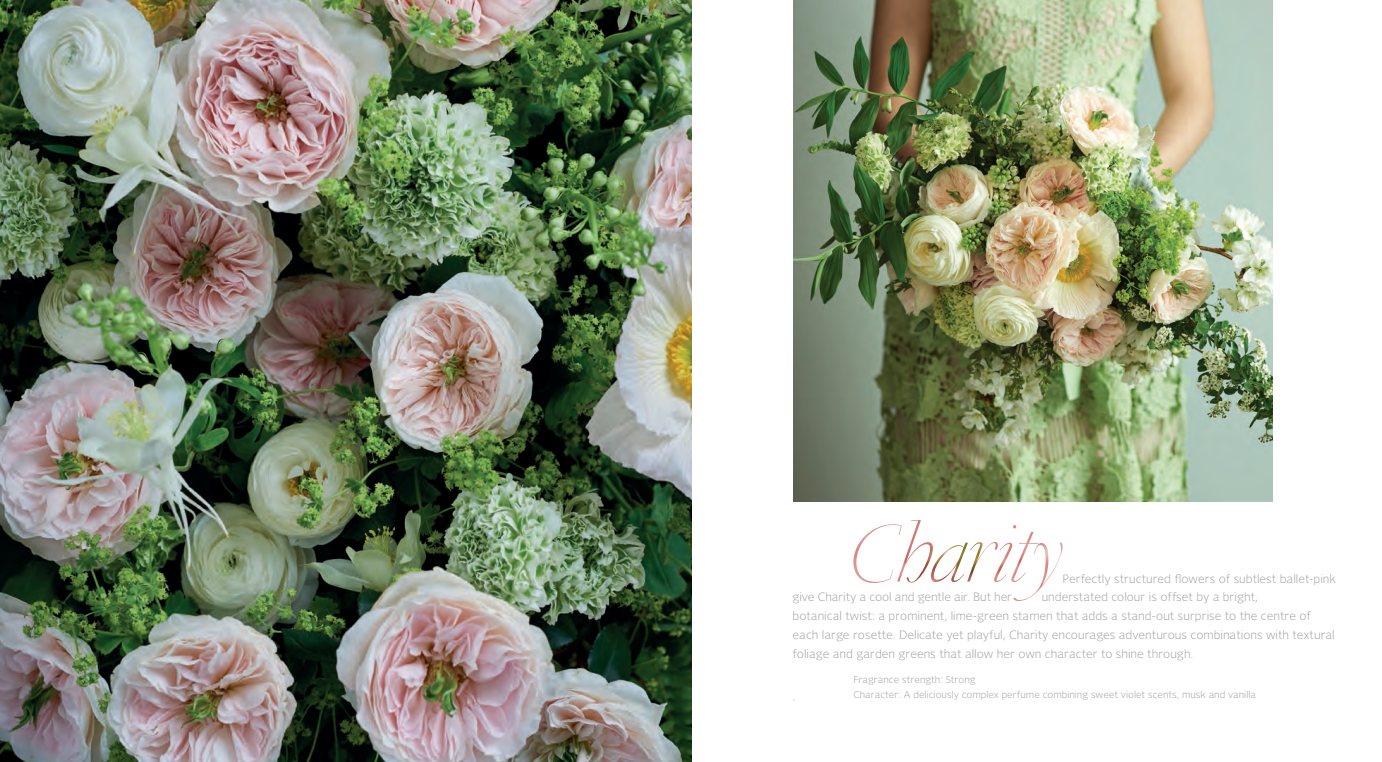
<style>
.page{position:relative;width:1382px;height:762px;background:#fff}
.page>*{position:absolute;margin:0;border:0;box-sizing:border-box;transform-origin:0 0}
.t1{font:300 12.12px/18.8px "New Libris";color:#939598}
.t2{font:11px "New Libris Fine";color:#939598}
.t3{font:300 10px "New Libris";color:#939598}
</style>
<div class="page">
<img style="left:793px;top:0;width:479px;height:502px">
<img style="left:853px;top:520px;width:209px;height:81px">
<img style="left:0;top:0;width:691px;height:762px">
<p class="t1" style="left:1063px;top:569px;width:275px">Perfectly structured flowers of subtlest ballet-pink</p>
<p class="t1" style="left:793px;top:587px;width:221px">give Charity a cool and gentle air. But her</p>
<p class="t1" style="left:1042px;top:587px;width:218px">understated colour is offset by a bright,</p>
<p class="t1" style="left:793px;top:606px;width:520px">botanical twist: a prominent, lime-green stamen that adds a stand-out surprise to the centre of</p>
<p class="t1" style="left:793px;top:625px;width:544px">each large rosette. Delicate yet playful, Charity encourages adventurous combinations with textural foliage and garden greens that allow her own character to shine through.</p>
<p class="t2" style="left:793px;top:690px;width:4px">,</p>
<p class="t3" style="left:853px;top:674px;width:124px">Fragrance strength: Strong</p>
<p class="t3" style="left:853px;top:689px;width:404px">Character: A deliciously complex perfume combining sweet violet scents, musk and vanilla</p>
</div>
